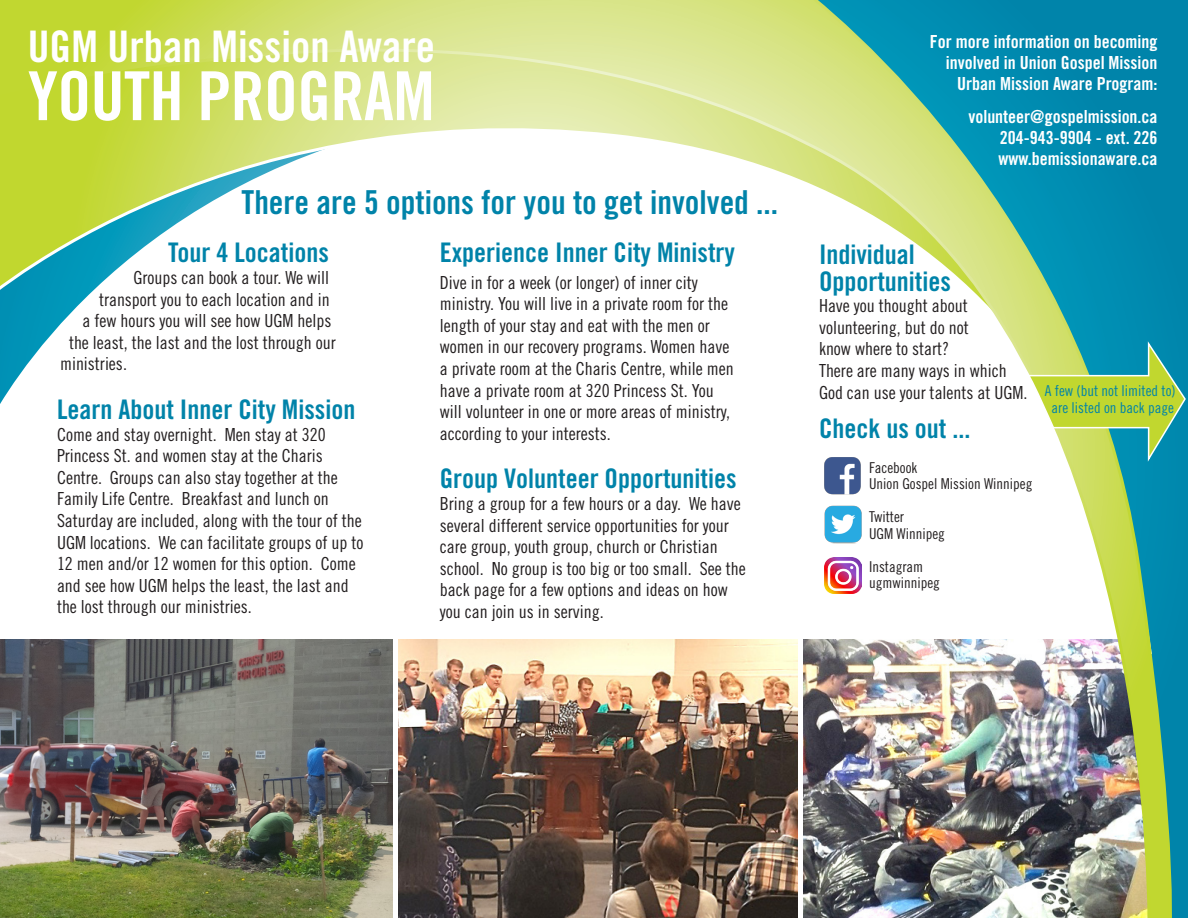
<style>
.page{position:relative;width:1188px;height:918px;background:#fff}
.page>*{position:absolute;margin:0;border:0;box-sizing:border-box;transform-origin:0 0}
.t1{font:67.65px "Trade Gothic Bold Cond Twenty";letter-spacing:-.01em;color:#fff}
.t2{font:43.5px "Trade Gothic Bold Cond Twenty";color:#fff}
.t3{font:33px "Trade Gothic Bold Cond Twenty";color:#0083a9}
.t4{font:27px "Trade Gothic Bold Cond Twenty";color:#0083a9}
.t5{font:18px/21.6px "Trade Gothic Cond Eighteen";color:#231f20}
.t6{font:18px "Trade Gothic Bold Cond Twenty";color:#fff}
.t7{font:15px "Trade Gothic Cond Eighteen";color:#231f20}
.t8{font:15px "Trade Gothic Cond Eighteen";color:#0083a9}
</style>
<div class="page">
<img style="left:0;top:0;width:1183px;height:918px">
<img style="left:0;top:639px;width:393px;height:279px">
<svg style="left:1021px;top:339px;width:166px;height:125px;background:#94c881"></svg>
<img style="left:824px;top:458px;width:37px;height:37px">
<img style="left:824px;top:506px;width:37px;height:37px">
<img style="left:825px;top:557px;width:36px;height:37px">
<p class="t2" style="left:28px;top:20px;width:409px">UGM Urban Mission Aware</p>
<p class="t1" style="left:28px;top:55px;width:408px">YOUTH PROGRAM</p>
<p class="t3" style="left:242px;top:182px;width:538px">There are 5 options for you to get involved ...</p>
<p class="t4" style="left:168px;top:236px;width:162px">Tour 4 Locations</p>
<p class="t5" style="left:133px;top:267px;width:197px">Groups can book a tour. We will</p>
<p class="t5" style="left:99px;top:288px;width:232px">transport you to each location and in</p>
<p class="t5" style="left:82px;top:310px;width:250px">a few hours you will see how UGM helps</p>
<p class="t5" style="left:69px;top:331px;width:268px">the least, the last and the lost through our</p>
<p class="t5" style="left:60px;top:353px;width:68px">ministries.</p>
<p class="t4" style="left:57px;top:393px;width:300px">Learn About Inner City Mission</p>
<p class="t5" style="left:57px;top:423px;width:308px">Come and stay overnight. Men stay at 320<br>Princess St. and women stay at the Charis Centre. Groups can also stay together at the Family Life Centre. Breakfast and lunch on Saturday are included, along with the tour of the UGM locations. We can facilitate groups of up to 12 men and/or 12 women for this option. Come and see how UGM helps the least, the last and the lost through our ministries.</p>
<p class="t4" style="left:440px;top:236px;width:297px">Experience Inner City Ministry</p>
<p class="t5" style="left:440px;top:271px;width:295px">Dive in for a week (or longer) of inner city ministry. You will live in a private room for the length of your stay and eat with the men or women in our recovery programs. Women have a private room at the Charis Centre, while men have a private room at 320 Princess St. You will volunteer in one or more areas of ministry, according to your interests.</p>
<p class="t4" style="left:440px;top:462px;width:298px">Group Volunteer Opportunities</p>
<p class="t5" style="left:440px;top:493px;width:307px">Bring a group for a few hours or a day. We have several different service opportunities for your care group, youth group, church or Christian school. No group is too big or too small. See the back page for a few options and ideas on how you can join us in serving.</p>
<p class="t6" style="left:930px;top:31px;width:229px">For more information on becoming</p>
<p class="t6" style="left:946px;top:52px;width:213px">involved in Union Gospel Mission</p>
<p class="t6" style="left:957px;top:73px;width:202px">Urban Mission Aware Program:</p>
<p class="t6" style="left:968px;top:106px;width:191px">volunteer@gospelmission.ca</p>
<p class="t6" style="left:1000px;top:127px;width:159px">204-943-9904 - ext. 226</p>
<p class="t6" style="left:998px;top:148px;width:161px">www.bemissionaware.ca</p>
<p class="t4" style="left:819px;top:238px;width:97px">Individual</p>
<p class="t4" style="left:819px;top:265px;width:133px">Opportunities</p>
<p class="t5" style="left:819px;top:295px;width:151px;text-align:justify">Have you thought about volunteering, but do not know where to start?</p>
<p class="t5" style="left:819px;top:360px;width:210px">There are many ways in which<br>God can use your talents at UGM.</p>
<p class="t4" style="left:819px;top:412px;width:153px">Check us out ...</p>
<p class="t7" style="left:869px;top:459px;width:50px">Facebook</p>
<p class="t7" style="left:869px;top:475px;width:165px">Union Gospel Mission Winnipeg</p>
<p class="t7" style="left:869px;top:508px;width:37px">Twitter</p>
<p class="t7" style="left:869px;top:525px;width:77px">UGM Winnipeg</p>
<p class="t7" style="left:869px;top:558px;width:56px">Instagram</p>
<p class="t7" style="left:869px;top:574px;width:72px">ugmwinnipeg</p>
<p class="t8" style="left:1045px;top:382px;width:132px">A few (but not limited to)</p>
<p class="t8" style="left:1052px;top:399px;width:124px">are listed on back page</p>
</div>
